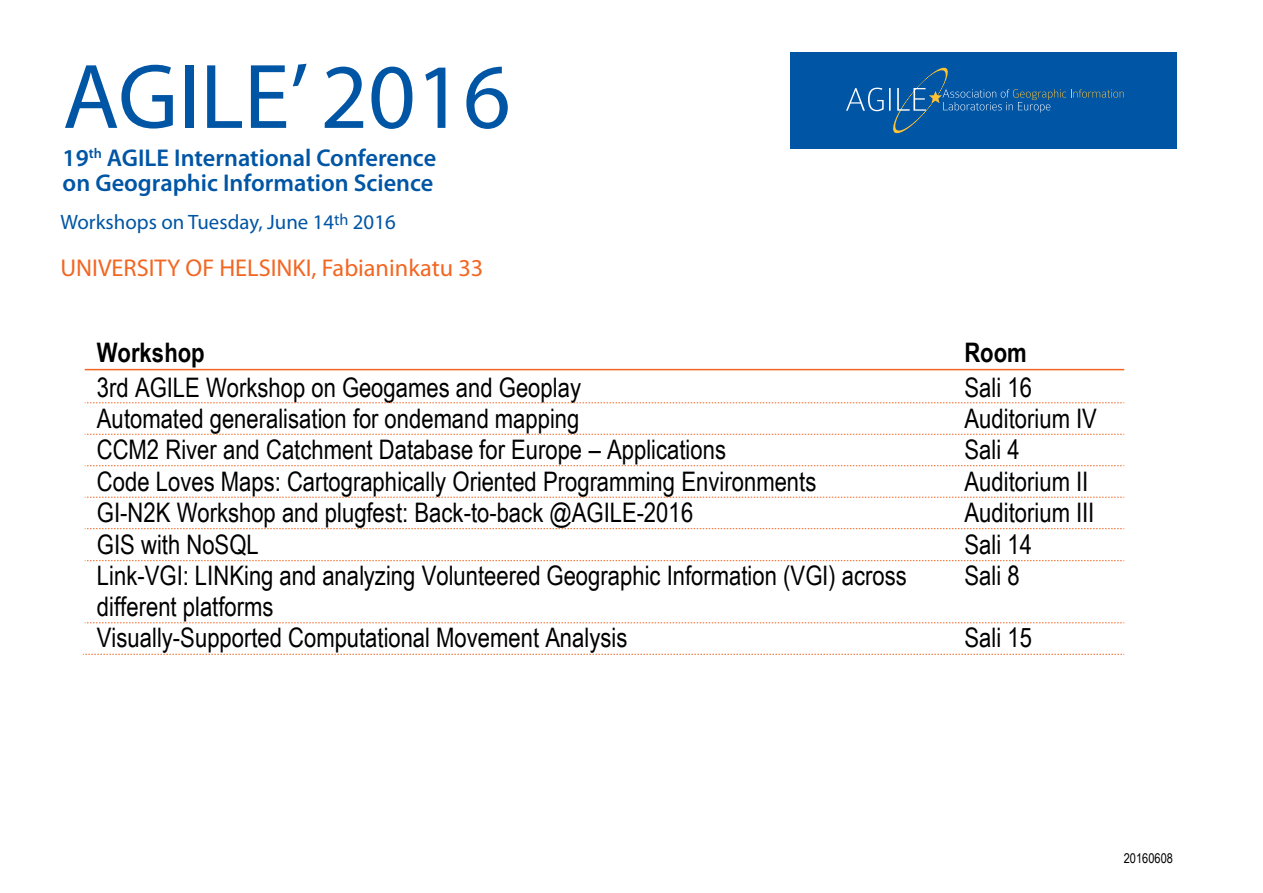
<style>
.page{position:relative;width:1263px;height:893px;background:#fff}
.page>*{position:absolute;margin:0;border:0;box-sizing:border-box;transform-origin:0 0}
.t1{font:92.7px "Myriad Pro";color:#0155a5}
.t2{font:26.85px/30.6px "Arial Narrow";color:#000}
.t3{font:700 26.85px "Arial Narrow";color:#000}
.t4{font:600 24.3px/24.3px "Myriad Pro";color:#0155a5}
.t5{font:24.3px "Myriad Pro";color:#f26622}
.t6{font:20.85px "Myriad Pro";color:#0155a5}
.t7{font:13.5px "Arial Narrow";color:#000}
</style>
<div class="page">
<div style="left:790px;top:53px;width:386px;height:96px;background:#0155a5"></div>
<svg style="left:846px;top:67px;width:278px;height:67px"></svg>
<hr style="left:85px;top:369px;width:1039px;height:1px;background:#f26622">
<svg style="left:85px;top:403px;width:1039px;height:1px"></svg>
<svg style="left:85px;top:434px;width:1039px;height:1px"></svg>
<svg style="left:85px;top:465px;width:1039px;height:1px"></svg>
<svg style="left:85px;top:497px;width:1039px;height:1px"></svg>
<svg style="left:85px;top:528px;width:1039px;height:1px"></svg>
<svg style="left:85px;top:560px;width:1039px;height:1px"></svg>
<svg style="left:85px;top:623px;width:1039px;height:1px"></svg>
<svg style="left:83px;top:654px;width:1041px;height:1px"></svg>
<h1 class="t1" style="left:63px;top:40px;width:450px">AGILE’ 2016</h1>
<p class="t4" style="left:63px;top:146px;width:375px">19<sup>th</sup> AGILE International Conference on Geographic Information Science</p>
<p class="t6" style="left:60px;top:209px;width:337px">Workshops on Tuesday, June 14<sup>th</sup> 2016</p>
<p class="t5" style="left:60px;top:253px;width:424px">UNIVERSITY OF HELSINKI, Fabianinkatu 33</p>
<p class="t3" style="left:97px;top:332px;width:109px">Workshop</p>
<p class="t3" style="left:964px;top:332px;width:64px">Room</p>
<p class="t2" style="left:97px;top:371px;width:486px">3rd AGILE Workshop on Geogames and Geoplay</p>
<p class="t2" style="left:964px;top:371px;width:69px">Sali 16</p>
<p class="t2" style="left:97px;top:402px;width:484px">Automated generalisation for ondemand mapping</p>
<p class="t2" style="left:964px;top:402px;width:134px">Auditorium IV</p>
<p class="t2" style="left:97px;top:434px;width:631px">CCM2 River and Catchment Database for Europe – Applications</p>
<p class="t2" style="left:964px;top:434px;width:57px">Sali 4</p>
<p class="t2" style="left:97px;top:465px;width:721px">Code Loves Maps: Cartographically Oriented Programming Environments</p>
<p class="t2" style="left:964px;top:465px;width:125px">Auditorium II</p>
<p class="t2" style="left:97px;top:496px;width:598px">GI-N2K Workshop and plugfest: Back-to-back @AGILE-2016</p>
<p class="t2" style="left:964px;top:496px;width:131px">Auditorium III</p>
<p class="t2" style="left:97px;top:528px;width:163px">GIS with NoSQL</p>
<p class="t2" style="left:964px;top:528px;width:69px">Sali 14</p>
<p class="t2" style="left:97px;top:559px;width:812px">Link-VGI: LINKing and analyzing Volunteered Geographic Information (VGI) across different platforms</p>
<p class="t2" style="left:964px;top:559px;width:57px">Sali 8</p>
<p class="t2" style="left:97px;top:622px;width:532px">Visually-Supported Computational Movement Analysis</p>
<p class="t2" style="left:964px;top:622px;width:69px">Sali 15</p>
<p class="t7" style="left:1124px;top:848px;width:51px">20160608</p>
</div>
